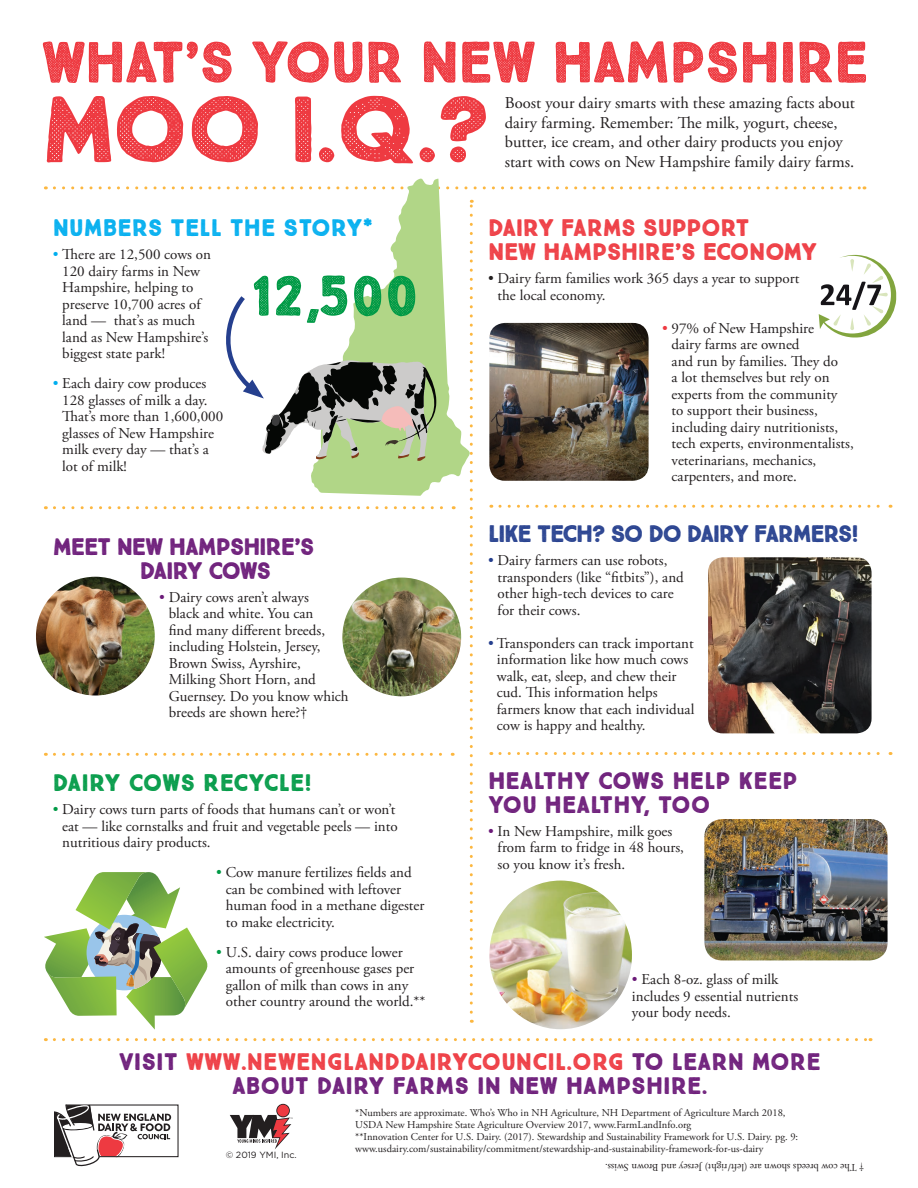
<style>
.page{position:relative;width:918px;height:1188px;background:#fff}
.page>*{position:absolute;margin:0;border:0;box-sizing:border-box;transform-origin:0 0}
.t1{font:700 94.5px "True North Textures Four";color:#ee3a41}
.t2{font:700 58.5px "True North Textures Four";letter-spacing:-.03em;color:#ee3a41}
.t3{font:700 57px "True North Textures Four";color:#009a46}
.t4{font:700 24px/24px "True North Textures Four";color:#6b1a78}
.t5{font:700 24px/24px "True North Textures Four";letter-spacing:-.02em;color:#ee3a41}
.t6{font:700 24px/24px "True North Textures Four";letter-spacing:-.05em;color:#6b1a78}
.t7{font:700 24px "True North Textures Four";letter-spacing:-.06em;color:#253f8e}
.t8{font:700 24px "True North Textures Four";color:#00aeef}
.t9{font:700 24px "True North Textures Four";color:#009a46}
.t10{font:16.5px/19.5px "Adobe Garamond Pro";color:#231f20}
.t11{font:15px/16.5px "Adobe Garamond Pro";color:#231f20}
.t12{font:10.5px/12px "Adobe Garamond Pro";color:#231f20}
.t13{font:9px "Gotham";color:#231f20}
.s1{color:#00aeef}
.s2{color:#6b1a78}
.s3{color:#009a46}
.s4{color:#ee3a41}
.s5{color:#253f8e}
</style>
<div class="page">
<svg style="left:276px;top:1104px;width:14px;height:13px"></svg>
<div style="left:277px;top:1105px;width:12px;height:12px;background:#ee3a41;border-radius:50%"></div>
<svg style="left:230px;top:1115px;width:63px;height:34px"></svg>
<svg style="left:54px;top:1105px;width:125px;height:61px"></svg>
<img style="left:36px;top:577px;width:119px;height:119px;border-radius:59px">
<svg style="left:54px;top:186px;width:811px;height:3px"></svg>
<svg style="left:54px;top:506px;width:400px;height:3px"></svg>
<svg style="left:500px;top:505px;width:391px;height:3px"></svg>
<svg style="left:500px;top:752px;width:391px;height:3px"></svg>
<svg style="left:54px;top:1038px;width:817px;height:3px"></svg>
<svg style="left:54px;top:753px;width:399px;height:3px"></svg>
<svg style="left:470px;top:200px;width:3px;height:812px"></svg>
<svg style="left:311px;top:179px;width:159px;height:317px"></svg>
<svg style="left:226px;top:291px;width:233px;height:170px"></svg>
<svg style="left:44px;top:872px;width:164px;height:158px"></svg>
<img style="left:489px;top:323px;width:160px;height:158px">
<svg style="left:819px;top:255px;width:77px;height:82px"></svg>
<img style="left:342px;top:578px;width:119px;height:118px;border-radius:59px">
<img style="left:704px;top:819px;width:184px;height:141px">
<img style="left:489px;top:881px;width:143px;height:148px">
<img style="left:708px;top:557px;width:164px;height:176px">
<h2 class="t2" style="left:41px;top:26px;width:829px">WHAT’S YOUR NEW HAMPSHIRE</h2>
<h1 class="t1" style="left:41px;top:71px;width:451px">MOO I.Q.?</h1>
<p class="t10" style="left:505px;top:94px;width:352px">Boost your dairy smarts with these amazing facts about dairy farming. Remember: The milk, yogurt, cheese, butter, ice cream, and other dairy products you enjoy start with cows on New Hampshire family dairy farms.</p>
<h3 class="t8" style="left:53px;top:213px;width:322px">NUMBERS TELL THE STORY*</h3>
<p class="t11" style="left:62px;top:247px;width:150px;text-indent:-10px"><span class="s1">•</span> There are 12,500 cows on<br>120 dairy farms in New<br>Hampshire, helping to preserve 10,700 acres of land — that’s as much land as New Hampshire’s biggest state park!</p>
<p class="t11" style="left:62px;top:376px;width:162px;text-indent:-10px"><span class="s1">•</span> Each dairy cow produces<br>128 glasses of milk a day.<br>That’s more than 1,600,000 glasses of New Hampshire milk every day — that’s a lot of milk!</p>
<h3 class="t3" style="left:250px;top:261px;width:170px">12,500</h3>
<h3 class="t6" style="left:140px;top:534px;width:177px;text-indent:-87px">MEET NEW HAMPSHIRE’S<br>DAIRY COWS</h3>
<p class="t11" style="left:169px;top:589px;width:181px;text-indent:-10px"><span class="s2">•</span> Dairy cows aren’t always<br>black and white. You can<br>find many different breeds, including Holstein, Jersey,<br>Brown Swiss, Ayrshire,<br>Milking Short Horn, and<br>Guernsey. Do you know which breeds are shown here?†</p>
<h3 class="t9" style="left:53px;top:768px;width:261px">DAIRY COWS RECYCLE!</h3>
<p class="t11" style="left:62px;top:802px;width:337px;text-indent:-10px"><span class="s3">•</span> Dairy cows turn parts of foods that humans can’t or won’t eat — like cornstalks and fruit and vegetable peels — into nutritious dairy products.</p>
<p class="t11" style="left:226px;top:865px;width:200px;text-indent:-10px"><span class="s3">•</span> Cow manure fertilizes fields and can be combined with leftover human food in a methane digester to make electricity.</p>
<p class="t11" style="left:226px;top:944px;width:201px;text-indent:-10px"><span class="s3">•</span> U.S. dairy cows produce lower amounts of greenhouse gases per gallon of milk than cows in any other country around the world.**</p>
<h3 class="t5" style="left:488px;top:216px;width:331px">DAIRY FARMS SUPPORT<br>NEW HAMPSHIRE’S ECONOMY</h3>
<p class="t11" style="left:498px;top:271px;width:303px;text-indent:-10px">• Dairy farm families work 365 days a year to support the local economy.</p>
<p class="t11" style="left:672px;top:320px;width:184px;text-indent:-10px"><span class="s4">•</span> 97% of New Hampshire<br>dairy farms are owned<br>and run by families. They do<br>a lot themselves but rely on experts from the community<br>to support their business, including dairy nutritionists, tech experts, environmentalists, veterinarians, mechanics, carpenters, and more.</p>
<h3 class="t7" style="left:488px;top:519px;width:372px">LIKE TECH? SO DO DAIRY FARMERS!</h3>
<p class="t11" style="left:498px;top:553px;width:188px;text-indent:-10px"><span class="s5">•</span> Dairy farmers can use robots, transponders (like “fitbits”), and other high-tech devices to care for their cows.</p>
<p class="t11" style="left:497px;top:635px;width:199px;text-indent:-9px"><span class="s5">•</span> Transponders can track important information like how much cows walk, eat, sleep, and chew their cud. This information helps farmers know that each individual cow is happy and healthy.</p>
<h3 class="t4" style="left:488px;top:768px;width:311px">HEALTHY COWS HELP KEEP<br>YOU HEALTHY, TOO</h3>
<p class="t11" style="left:498px;top:823px;width:188px;text-indent:-10px"><span class="s2">•</span> In New Hampshire, milk goes from farm to fridge in 48 hours, so you know it’s fresh.</p>
<p class="t11" style="left:632px;top:972px;width:168px"><span class="s2">•</span> Each 8-oz. glass of milk includes 9 essential nutrients your body needs.</p>
<h3 class="t4" style="left:119px;top:1050px;width:704px;text-align:center">VISIT <span class="s4">WWW.NEWENGLANDDAIRYCOUNCIL.ORG</span> TO LEARN MORE<br>ABOUT DAIRY FARMS IN NEW HAMPSHIRE.</h3>
<p class="t13" style="left:226px;top:1150px;width:72px">© 2019 YMI, Inc.</p>
<p class="t12" style="left:355px;top:1107px;width:444px">*Numbers are approximate. Who’s Who in NH Agriculture, NH Department of Agriculture March 2018, USDA New Hampshire State Agriculture Overview 2017, www.FarmLandInfo.org<br>**Innovation Center for U.S. Dairy. (2017). Stewardship and Sustainability Framework for U.S. Dairy. pg. 9: www.usdairy.com/sustainability/commitment/stewardship-and-sustainability-framework-for-us-dairy</p>
<p class="t12" style="left:864px;top:1173px;width:260px;rotate:-180deg">† The cow breeds shown are (left/right) Jersey and Brown Swiss.</p>
</div>
